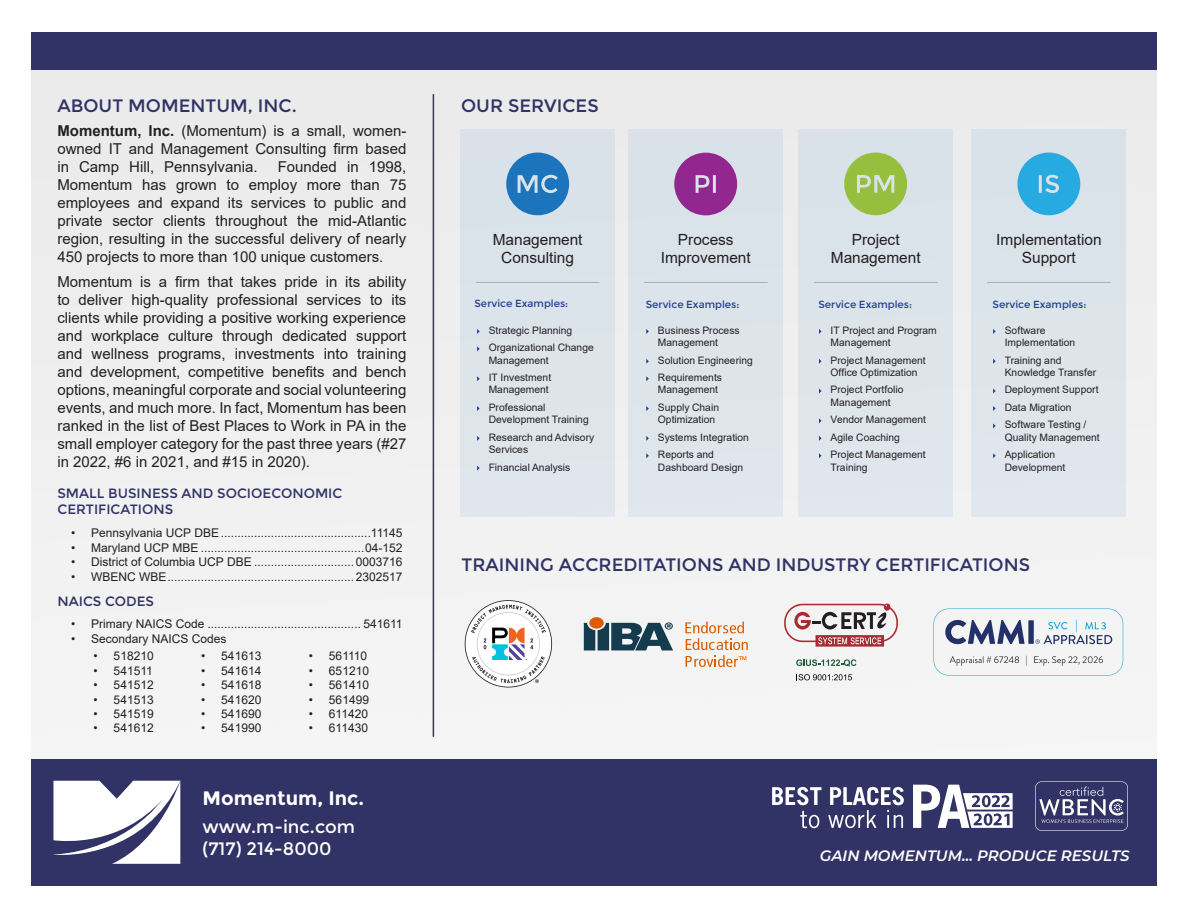
<style>
.page{position:relative;width:1188px;height:918px;background:#fff}
.page>*{position:absolute;margin:0;border:0;box-sizing:border-box;transform-origin:0 0}
.t1{font:700 19.5px "Montserrat";color:#fff}
.t2{font:18px "Montserrat";color:#313265}
.t3{font:18px/21.6px "Montserrat";color:#fff}
.t4{font:15.45px/18.5px "Arial";letter-spacing:-.005em;color:#231f20;text-align:center}
.t5{font:15px/18px "Arial";color:#231f20;text-align:justify}
.t6{font:italic 600 15px "Montserrat";color:#fff}
.t7{font:13.5px/16.2px "Montserrat";color:#336}
.t8{font:13.5px "Montserrat";color:#313265}
.t9{font:12px "Arial";color:#231f20}
.t10{font:10.35px/17.4px "Arial";color:#231f20}
.t11{font:10.35px "Montserrat";color:#25408f}
.s1{font-weight:700}
</style>
<div class="page">
<div style="left:31px;top:70px;width:1126px;height:689px;background:#f1f1f1"></div>
<div style="left:31px;top:32px;width:1126px;height:38px;background:#313265"></div>
<div style="left:31px;top:759px;width:1126px;height:127px;background:#313265"></div>
<svg style="left:53px;top:781px;width:127px;height:83px"></svg>
<svg style="left:772px;top:787px;width:49px;height:18px"></svg>
<svg style="left:800px;top:811px;width:19px;height:17px"></svg>
<svg style="left:828px;top:787px;width:76px;height:41px"></svg>
<svg style="left:913px;top:785px;width:100px;height:43px"></svg>
<svg style="left:1035px;top:781px;width:93px;height:50px"></svg>
<div style="left:799px;top:130px;width:154px;height:387px;background:#dde5eb"></div>
<div style="left:972px;top:130px;width:154px;height:387px;background:#dde5eb"></div>
<div style="left:629px;top:130px;width:154px;height:387px;background:#dde5eb"></div>
<div style="left:460px;top:130px;width:155px;height:387px;background:#dce4eb"></div>
<hr style="left:476px;top:282px;width:123px;height:1px;background:#afabab">
<svg style="left:674px;top:153px;width:63px;height:62px"></svg>
<svg style="left:506px;top:153px;width:63px;height:62px"></svg>
<svg style="left:844px;top:153px;width:63px;height:62px"></svg>
<svg style="left:1017px;top:153px;width:63px;height:62px"></svg>
<hr style="left:644px;top:282px;width:124px;height:1px;background:#afabab">
<hr style="left:814px;top:282px;width:124px;height:1px;background:#afabab">
<hr style="left:987px;top:282px;width:124px;height:1px;background:#afabab">
<svg style="left:993px;top:423px;width:3px;height:6px"></svg>
<hr style="left:433px;top:94px;width:1px;height:643px;background:#336">
<svg style="left:685px;top:622px;width:63px;height:45px"></svg>
<div style="left:589px;top:617px;width:15px;height:12px;background:#db5d00;border-radius:50%"></div>
<svg style="left:584px;top:622px;width:89px;height:28px"></svg>
<svg style="left:933px;top:609px;width:190px;height:67px"></svg>
<svg style="left:796px;top:659px;width:60px;height:8px"></svg>
<svg style="left:798px;top:674px;width:54px;height:6px"></svg>
<svg style="left:784px;top:603px;width:114px;height:44px"></svg>
<svg style="left:465px;top:600px;width:87px;height:88px"></svg>
<p class="t2" style="left:57px;top:95px;width:241px">ABOUT MOMENTUM, INC.</p>
<p class="t2" style="left:461px;top:95px;width:139px">OUR SERVICES</p>
<p class="t5" style="left:57px;top:122px;width:350px"><span class="s1">Momentum, Inc.</span> (Momentum) is a small, women&shy;owned IT and Management Consulting firm based in Camp Hill, Pennsylvania.</p>
<p class="t5" style="left:57px;top:158px;width:350px;text-indent:220px">Founded in 1998, Momentum has grown to employ more than 75 employees and expand its services to public and private sector clients throughout the mid-Atlantic region, resulting in the successful delivery of nearly 450 projects to more than 100 unique customers.</p>
<p class="t5" style="left:57px;top:272px;width:350px">Momentum is a firm that takes pride in its ability to deliver high-quality professional services to its clients while providing a positive working experience and workplace culture through dedicated support and wellness programs, investments into training and development, competitive benefits and bench options, meaningful corporate and social volunteering events, and much more. In fact, Momentum has been ranked in the list of Best Places to Work in PA in the small employer category for the past three years (#27 in 2022, #6 in 2021, and #15 in 2020).</p>
<p class="t7" style="left:57px;top:485px;width:287px">SMALL BUSINESS AND SOCIOECONOMIC<br>CERTIFICATIONS</p>
<p class="t9" style="left:71px;top:525px;width:333px">• Pennsylvania UCP DBE.............................................11145</p>
<p class="t9" style="left:71px;top:539px;width:333px">• Maryland UCP MBE .................................................04-152</p>
<p class="t9" style="left:71px;top:554px;width:333px">• District of Columbia UCP DBE ..............................0003716</p>
<p class="t9" style="left:71px;top:568px;width:333px">• WBENC WBE........................................................2302517</p>
<p class="t8" style="left:58px;top:594px;width:98px">NAICS CODES</p>
<p class="t9" style="left:71px;top:616px;width:333px">• Primary NAICS Code .............................................. 541611</p>
<p class="t9" style="left:71px;top:630px;width:157px">• Secondary NAICS Codes</p>
<p class="t9" style="left:93px;top:648px;width:62px">• 518210</p>
<p class="t9" style="left:93px;top:662px;width:61px">• 541511</p>
<p class="t9" style="left:93px;top:677px;width:62px">• 541512</p>
<p class="t9" style="left:93px;top:691px;width:62px">• 541513</p>
<p class="t9" style="left:93px;top:706px;width:62px">• 541519</p>
<p class="t9" style="left:93px;top:720px;width:62px">• 541612</p>
<p class="t9" style="left:201px;top:648px;width:62px">• 541613</p>
<p class="t9" style="left:201px;top:662px;width:62px">• 541614</p>
<p class="t9" style="left:201px;top:677px;width:62px">• 541618</p>
<p class="t9" style="left:201px;top:691px;width:62px">• 541620</p>
<p class="t9" style="left:201px;top:706px;width:62px">• 541690</p>
<p class="t9" style="left:201px;top:720px;width:62px">• 541990</p>
<p class="t9" style="left:309px;top:648px;width:60px">• 561110</p>
<p class="t9" style="left:309px;top:662px;width:62px">• 651210</p>
<p class="t9" style="left:309px;top:677px;width:62px">• 561410</p>
<p class="t9" style="left:309px;top:691px;width:62px">• 561499</p>
<p class="t9" style="left:309px;top:706px;width:61px">• 611420</p>
<p class="t9" style="left:309px;top:720px;width:61px">• 611430</p>
<h1 class="t1" style="left:202px;top:787px;width:163px">Momentum, Inc.</h1>
<p class="t3" style="left:202px;top:816px;width:154px">www.m-inc.com (717) 214-8000</p>
<p class="t4" style="left:493px;top:230px;width:91px">Management<br>Consulting</p>
<p class="t4" style="left:661px;top:230px;width:91px">Process<br>Improvement</p>
<p class="t4" style="left:831px;top:230px;width:91px">Project<br>Management</p>
<p class="t4" style="left:996px;top:230px;width:107px">Implementation<br>Support</p>
<p class="t11" style="left:474px;top:298px;width:95px">Service Examples:</p>
<p class="t10" style="left:489px;top:321px;width:107px">Strategic Planning<br>Organizational Change</p>
<p class="t10" style="left:489px;top:351px;width:64px">Management<br>IT Investment</p>
<p class="t10" style="left:489px;top:381px;width:62px">Management<br>Professional</p>
<p class="t10" style="left:489px;top:411px;width:107px">Development Training<br>Research and Advisory</p>
<p class="t10" style="left:489px;top:441px;width:83px">Services<br>Financial Analysis</p>
<p class="t11" style="left:818px;top:299px;width:95px">Service Examples:</p>
<p class="t11" style="left:993px;top:299px;width:95px">Service Examples:</p>
<p class="t11" style="left:646px;top:299px;width:95px">Service Examples:</p>
<p class="t10" style="left:1005px;top:324px;width:72px;line-height:12.3px">Software<br>Implementation</p>
<p class="t10" style="left:1005px;top:354px;width:93px;line-height:12.3px">Training and<br>Knowledge Transfer</p>
<p class="t10" style="left:1005px;top:381px;width:95px">Deployment Support<br>Data Migration<br>Software Testing /</p>
<p class="t10" style="left:1005px;top:428px;width:97px">Quality Management<br>Application</p>
<p class="t10" style="left:1005px;top:458px;width:62px">Development</p>
<p class="t10" style="left:831px;top:324px;width:108px;line-height:12.3px">IT Project and Program<br>Management</p>
<p class="t10" style="left:831px;top:354px;width:97px;line-height:12.3px">Project Management<br>Office Optimization</p>
<p class="t10" style="left:831px;top:384px;width:74px;line-height:12.3px">Project Portfolio<br>Management</p>
<p class="t10" style="left:831px;top:411px;width:97px">Vendor Management<br>Agile Coaching<br>Project Management</p>
<p class="t10" style="left:831px;top:458px;width:38px">Training</p>
<p class="t10" style="left:658px;top:324px;width:83px;line-height:12.3px">Business Process<br>Management</p>
<p class="t10" style="left:658px;top:351px;width:96px">Solution Engineering<br>Requirements</p>
<p class="t10" style="left:658px;top:381px;width:63px">Management<br>Supply Chain</p>
<p class="t10" style="left:658px;top:411px;width:93px">Optimization<br>Systems Integration<br>Reports and</p>
<p class="t10" style="left:658px;top:458px;width:87px">Dashboard Design</p>
<p class="t2" style="left:462px;top:554px;width:570px">TRAINING ACCREDITATIONS AND INDUSTRY CERTIFICATIONS</p>
<p class="t6" style="left:820px;top:845px;width:311px">GAIN MOMENTUM... PRODUCE RESULTS</p>
</div>
